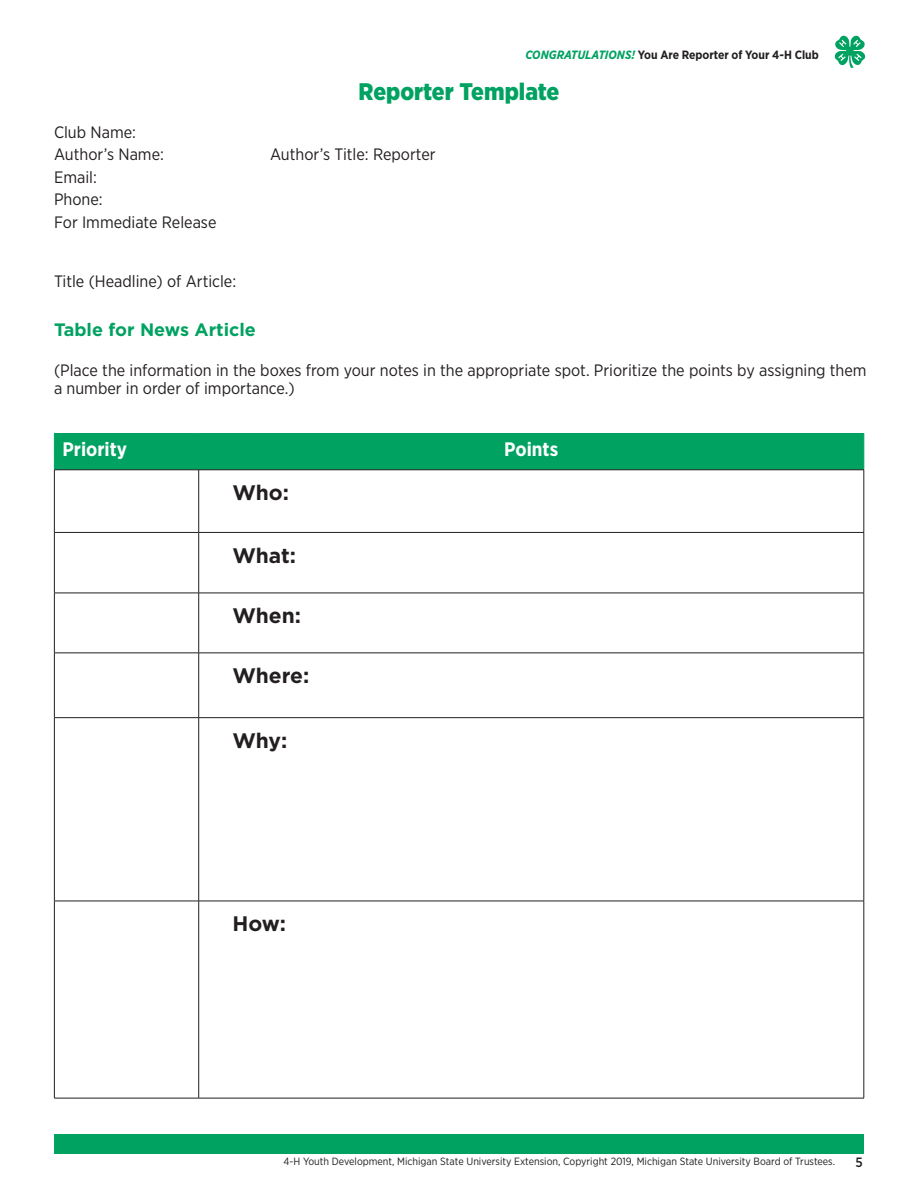
<style>
.page{position:relative;width:918px;height:1188px;background:#fff}
.page>*{position:absolute;margin:0;border:0;box-sizing:border-box;transform-origin:0 0}
.Header_1{font:900 24px "Gotham Narrow";color:#00a261}
.gp-body{font:700 21px "Gotham";letter-spacing:-.005em;color:#231f20}
.gp-body-2{font:700 19.5px "Gotham Narrow";color:#fff}
.Header_2{font:700 18px "Gotham";color:#00a261}
.t1{font:16.5px/18.1px "Gotham Narrow";color:#231f20}
.t2{font:500 13.5px "Gotham Narrow";color:#231f20}
.t3{font:700 12px "Gotham Narrow";color:#231f20}
.t4{font:10.5px "Gotham Narrow";color:#231f20}
.s1{font-style:italic;color:#00a261}
</style>
<div class="page">
<svg style="left:834px;top:35px;width:32px;height:33px"></svg>
<div style="left:54px;top:1134px;width:810px;height:19px;background:#00a261"></div>
<div style="left:55px;top:434px;width:808px;height:36px;background:#00a261"></div>
<hr style="left:54px;top:433px;width:145px;height:1px;background:#00a261">
<hr style="left:54px;top:434px;width:1px;height:36px;background:#00a261">
<hr style="left:199px;top:433px;width:665px;height:1px;background:#00a261">
<hr style="left:198px;top:434px;width:1px;height:36px;background:#00a261">
<hr style="left:863px;top:434px;width:1px;height:36px;background:#00a261">
<hr style="left:54px;top:470px;width:145px;height:1px;background:#231f20">
<hr style="left:54px;top:470px;width:1px;height:62px;background:#231f20">
<hr style="left:199px;top:470px;width:665px;height:1px;background:#231f20">
<hr style="left:198px;top:470px;width:1px;height:62px;background:#231f20">
<hr style="left:864px;top:470px;width:1px;height:62px;background:#231f20">
<hr style="left:54px;top:532px;width:145px;height:1px;background:#231f20">
<hr style="left:54px;top:533px;width:1px;height:60px;background:#231f20">
<hr style="left:199px;top:532px;width:665px;height:1px;background:#231f20">
<hr style="left:198px;top:533px;width:1px;height:60px;background:#231f20">
<hr style="left:864px;top:533px;width:1px;height:60px;background:#231f20">
<hr style="left:54px;top:593px;width:145px;height:1px;background:#231f20">
<hr style="left:54px;top:593px;width:1px;height:60px;background:#231f20">
<hr style="left:199px;top:593px;width:665px;height:1px;background:#231f20">
<hr style="left:198px;top:593px;width:1px;height:60px;background:#231f20">
<hr style="left:864px;top:593px;width:1px;height:60px;background:#231f20">
<hr style="left:54px;top:653px;width:145px;height:1px;background:#231f20">
<hr style="left:54px;top:653px;width:1px;height:64px;background:#231f20">
<hr style="left:199px;top:653px;width:665px;height:1px;background:#231f20">
<hr style="left:198px;top:653px;width:1px;height:64px;background:#231f20">
<hr style="left:864px;top:653px;width:1px;height:64px;background:#231f20">
<hr style="left:54px;top:717px;width:145px;height:1px;background:#231f20">
<hr style="left:54px;top:718px;width:1px;height:183px;background:#231f20">
<hr style="left:199px;top:717px;width:665px;height:1px;background:#231f20">
<hr style="left:198px;top:718px;width:1px;height:183px;background:#231f20">
<hr style="left:864px;top:718px;width:1px;height:183px;background:#231f20">
<hr style="left:54px;top:901px;width:145px;height:1px;background:#231f20">
<hr style="left:54px;top:901px;width:1px;height:197px;background:#231f20">
<hr style="left:199px;top:901px;width:665px;height:1px;background:#231f20">
<hr style="left:198px;top:901px;width:1px;height:197px;background:#231f20">
<hr style="left:864px;top:901px;width:1px;height:197px;background:#231f20">
<hr style="left:54px;top:1098px;width:145px;height:1px;background:#231f20">
<hr style="left:199px;top:1098px;width:665px;height:1px;background:#231f20">
<p class="t3" style="left:525px;top:47px;width:295px"><span class="s1">CONGRATULATIONS!</span> You Are Reporter of Your 4-H Club</p>
<p class="Header_1" style="left:359px;top:76px;width:202px">Reporter Template</p>
<p class="t1" style="left:54px;top:123px;width:84px">Club Name:</p>
<p class="t1" style="left:54px;top:145px;width:111px">Author’s Name:</p>
<p class="t1" style="left:270px;top:145px;width:167px">Author’s Title: Reporter</p>
<p class="t1" style="left:54px;top:168px;width:44px">Email:</p>
<p class="t1" style="left:54px;top:190px;width:50px">Phone:</p>
<p class="t1" style="left:54px;top:213px;width:164px">For Immediate Release</p>
<p class="t1" style="left:54px;top:272px;width:184px">Title (Headline) of Article:</p>
<p class="Header_2" style="left:54px;top:318px;width:203px">Table for News Article</p>
<p class="t1" style="left:54px;top:361px;width:814px">(Place the information in the boxes from your notes in the appropriate spot. Prioritize the points by assigning them a number in order of importance.)</p>
<p class="gp-body-2" style="left:62px;top:436px;width:66px">Priority</p>
<p class="gp-body-2" style="left:504px;top:436px;width:56px">Points</p>
<p class="gp-body" style="left:232px;top:479px;width:58px">Who:</p>
<p class="gp-body" style="left:232px;top:541px;width:65px">What:</p>
<p class="gp-body" style="left:232px;top:602px;width:70px">When:</p>
<p class="gp-body" style="left:232px;top:662px;width:78px">Where:</p>
<p class="gp-body" style="left:232px;top:727px;width:56px">Why:</p>
<p class="gp-body" style="left:232px;top:910px;width:55px">How:</p>
<p class="t4" style="left:284px;top:1154px;width:553px">4-H Youth Development, Michigan State University Extension, Copyright 2019, Michigan State University Board of Trustees.</p>
<p class="t2" style="left:855px;top:1154px;width:9px">5</p>
</div>
